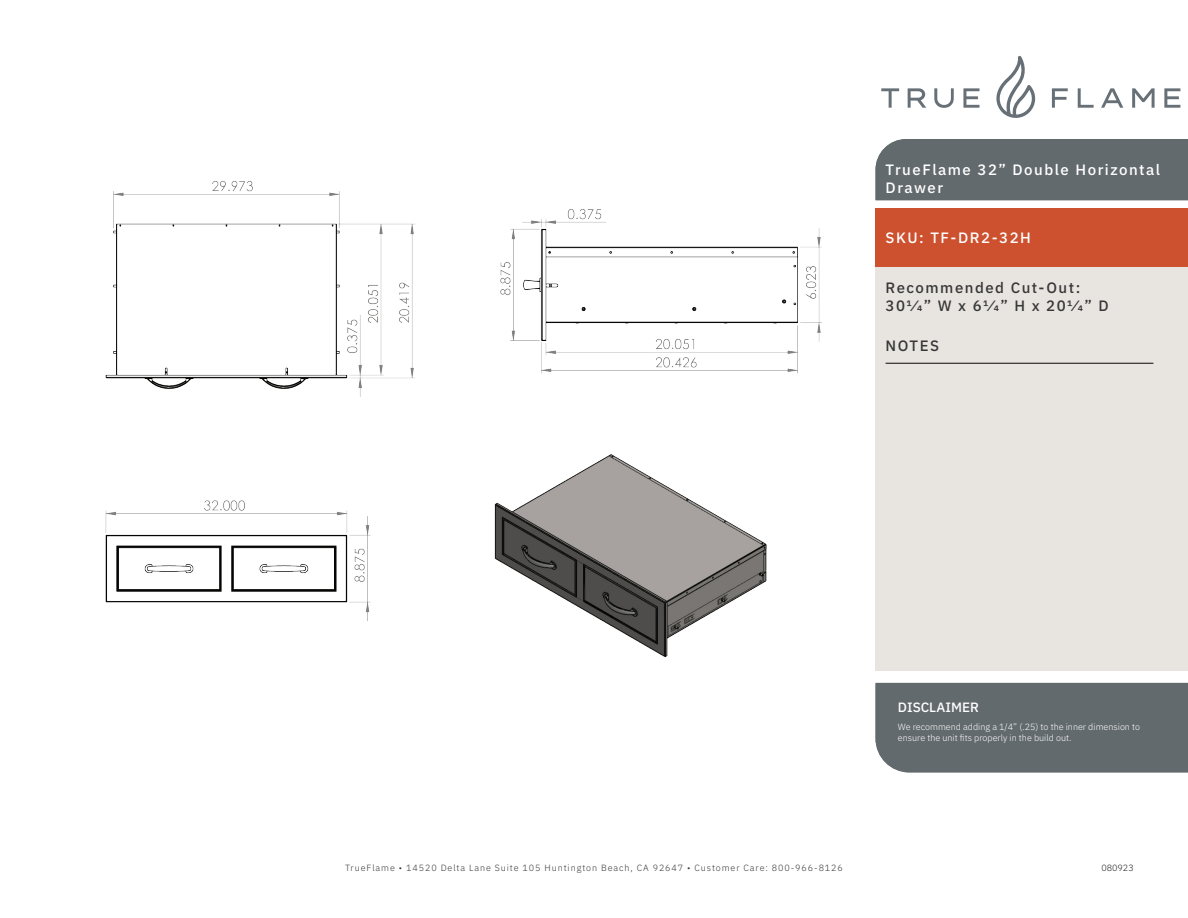
<style>
.page{position:relative;width:1188px;height:918px;background:#fff}
.page>*{position:absolute;margin:0;border:0;box-sizing:border-box;transform-origin:0 0}
.t1{font:500 15px/18px "IBM Plex Sans";letter-spacing:.1em;color:#fff}
.t2{font:500 15px "IBM Plex Sans";letter-spacing:.1em;color:#363736}
.t3{font:500 13.5px "IBM Plex Sans";color:#fff}
.t4{font:300 9px/10.8px "IBM Plex Sans";color:#fff}
.t5{font:300 9px "IBM Plex Sans";letter-spacing:.1em;color:#363736}
.t6{font:300 9px "IBM Plex Sans";color:#231f20}
</style>
<div class="page">
<div style="left:876px;top:683px;width:312px;height:90px;background:#636a6d"></div>
<div style="left:876px;top:209px;width:312px;height:59px;background:#cd512f"></div>
<div style="left:876px;top:268px;width:312px;height:403px;background:#e8e4e0"></div>
<div style="left:876px;top:139px;width:312px;height:61px;background:#636a6d"></div>
<hr style="left:886px;top:363px;width:267px;height:1px;background:#231f20">
<svg style="left:996px;top:56px;width:39px;height:62px"></svg>
<svg style="left:881px;top:88px;width:18px;height:20px"></svg>
<svg style="left:908px;top:88px;width:18px;height:20px"></svg>
<svg style="left:934px;top:88px;width:20px;height:20px"></svg>
<svg style="left:963px;top:88px;width:16px;height:20px"></svg>
<svg style="left:1052px;top:88px;width:16px;height:20px"></svg>
<svg style="left:1078px;top:88px;width:16px;height:20px"></svg>
<svg style="left:1101px;top:88px;width:22px;height:20px"></svg>
<svg style="left:1132px;top:88px;width:23px;height:20px"></svg>
<svg style="left:1164px;top:88px;width:16px;height:20px"></svg>
<img style="left:105px;top:181px;width:717px;height:477px">
<p class="t1" style="left:886px;top:159px;width:276px">TrueFlame 32” Double Horizontal<br>Drawer</p>
<p class="t1" style="left:886px;top:228px;width:147px">SKU: TF-DR2-32H</p>
<p class="t2" style="left:886px;top:276px;width:196px">Recommended Cut-Out:</p>
<p class="t2" style="left:886px;top:294px;width:225px">301/4” W x 61/4” H x 201/4” D</p>
<p class="t2" style="left:886px;top:334px;width:55px">NOTES</p>
<p class="t5" style="left:345px;top:861px;width:499px">TrueFlame • 14520 Delta Lane Suite 105 Huntington Beach, CA 92647 • Customer Care: 800-966-8126</p>
<p class="t3" style="left:898px;top:697px;width:83px">DISCLAIMER</p>
<p class="t4" style="left:898px;top:720px;width:244px">We recommend adding a 1/4” (.25) to the inner dimension to ensure the unit fits properly in the build out.</p>
<p class="t6" style="left:1101px;top:861px;width:34px">080923</p>
</div>
